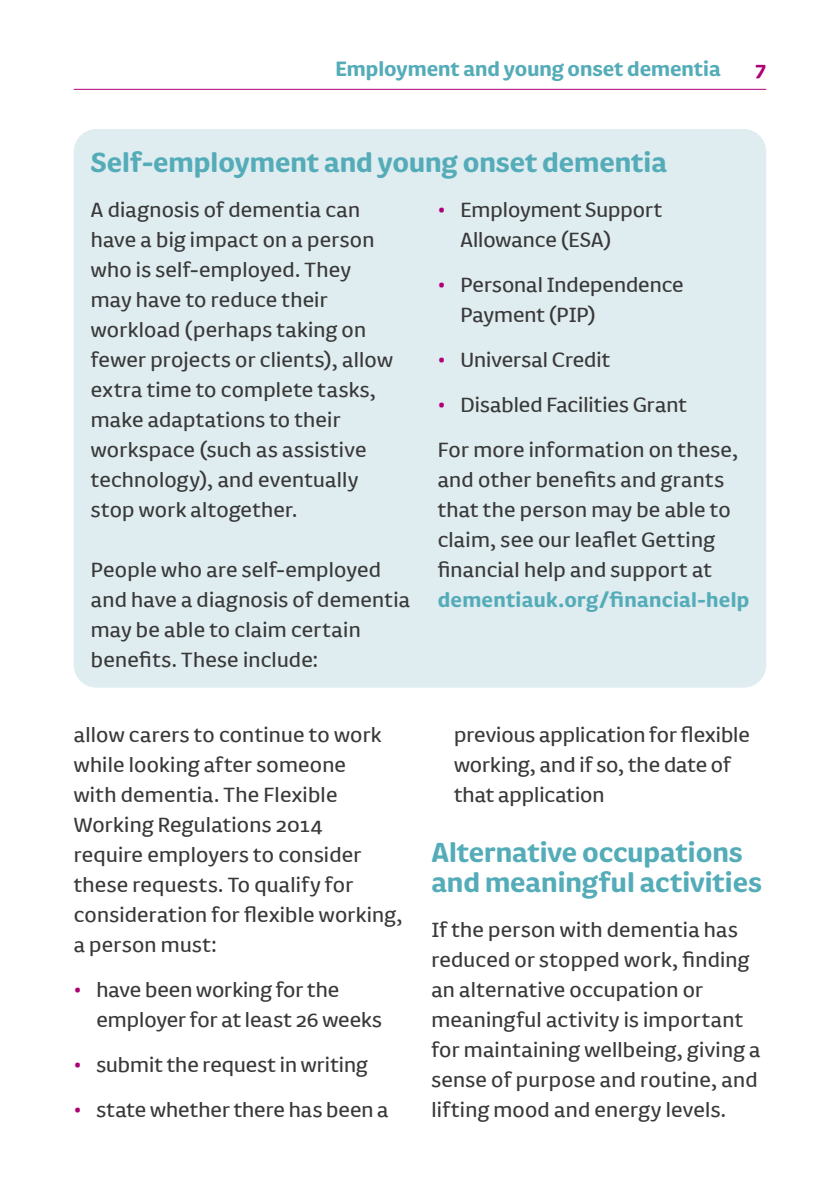
<style>
.page{position:relative;width:840px;height:1191px;background:#fff}
.page>*{position:absolute;margin:0;border:0;box-sizing:border-box;transform-origin:0 0}
.AC_16pt_crosshead{font:700 32px/30px "FS Pimlico";color:#54acb8}
.AC_body_copy{font:24px/30px "FS Pimlico";letter-spacing:.01em;color:#393939}
.AC_new_indents{font:24px/30px "FS Pimlico";color:#393939}
.t1{font:700 24px "FS Pimlico";color:#54acb8}
.t2{font:700 24px "FS Pimlico";color:#b00077}
.s1{color:#b00077}
.s2{font-weight:700;color:#54acb8}
</style>
<div class="page">
<hr style="left:74px;top:89px;width:691px;height:1px;background:#b00077">
<div style="left:74px;top:129px;width:691px;height:558px;background:#dfecf0;border-radius:23px"></div>
<p class="t1" style="left:335px;top:51px;width:386px">Employment and young onset dementia</p>
<p class="t2" style="left:755px;top:51px;width:12px">7</p>
<p class="AC_16pt_crosshead" style="left:91px;top:146px;width:577px">Self-employment and young onset dementia</p>
<p class="AC_body_copy" style="left:91px;top:194px;width:303px">A diagnosis of dementia can have a big impact on a person who is self-employed. They may have to reduce their workload (perhaps taking on fewer projects or clients), allow extra time to complete tasks, make adaptations to their workspace (such as assistive technology), and eventually stop work altogether.</p>
<p class="AC_body_copy" style="left:91px;top:554px;width:320px">People who are self-employed and have a diagnosis of dementia may be able to claim certain benefits. These include:</p>
<p class="AC_new_indents" style="left:460px;top:194px;width:203px;text-indent:-23px"><span class="s1">•</span> Employment Support<br>Allowance (ESA)</p>
<p class="AC_new_indents" style="left:460px;top:269px;width:225px;text-indent:-23px"><span class="s1">•</span> Personal Independence<br>Payment (PIP)</p>
<p class="AC_new_indents" style="left:437px;top:344px;width:174px"><span class="s1">•</span> Universal Credit</p>
<p class="AC_new_indents" style="left:437px;top:389px;width:251px"><span class="s1">•</span> Disabled Facilities Grant</p>
<p class="AC_body_copy" style="left:437px;top:434px;width:313px">For more information on these, and other benefits and grants that the person may be able to claim, see our leaflet Getting financial help and support at <span class="s2">dementiauk.org/financial-help</span></p>
<p class="AC_body_copy" style="left:74px;top:719px;width:330px">allow carers to continue to work while looking after someone<br>with dementia. The Flexible<br>Working Regulations 2014<br>require employers to consider these requests. To qualify for consideration for flexible working, a person must:</p>
<p class="AC_new_indents" style="left:96px;top:974px;width:286px;text-indent:-23px"><span class="s1">•</span> have been working for the employer for at least 26 weeks</p>
<p class="AC_new_indents" style="left:74px;top:1049px;width:295px"><span class="s1">•</span> submit the request in writing</p>
<p class="AC_new_indents" style="left:74px;top:1094px;width:316px"><span class="s1">•</span> state whether there has been a</p>
<p class="AC_new_indents" style="left:454px;top:719px;width:297px">previous application for flexible working, and if so, the date of that application</p>
<p class="AC_16pt_crosshead" style="left:431px;top:836px;width:332px">Alternative occupations and meaningful activities</p>
<p class="AC_body_copy" style="left:431px;top:914px;width:330px">If the person with dementia has reduced or stopped work, finding an alternative occupation or meaningful activity is important for maintaining wellbeing, giving a sense of purpose and routine, and lifting mood and energy levels.</p>
</div>
